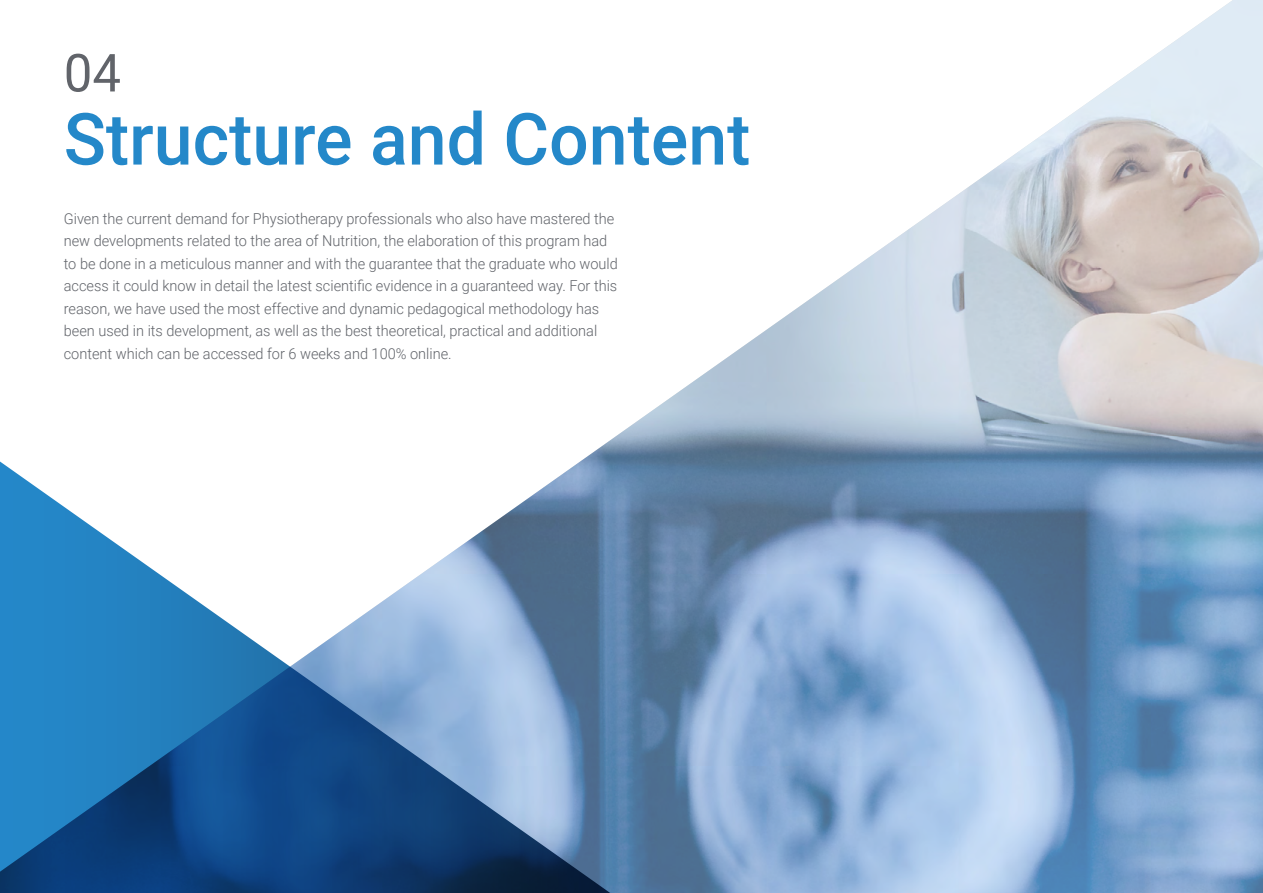
<style>
.page{position:relative;width:1263px;height:893px;background:#fff}
.page>*{position:absolute;margin:0;border:0;box-sizing:border-box;transform-origin:0 0}
.t1{font:500 72px "Roboto";color:#2488c9}
.t2{font:52.5px "Roboto";color:#61646a}
.t3{font:300 15px/22.5px "Roboto";color:#61646a}
</style>
<div class="page">
<img style="left:602px;top:0;width:661px;height:893px">
<svg style="left:0;top:446px;width:640px;height:447px"></svg>
<h2 class="t2" style="left:64px;top:36px;width:59px">04</h2>
<h1 class="t1" style="left:64px;top:89px;width:688px">Structure and Content</h1>
<p class="t3" style="left:64px;top:207px;width:556px">Given the current demand for Physiotherapy professionals who also have mastered the new developments related to the area of Nutrition, the elaboration of this program had to be done in a meticulous manner and with the guarantee that the graduate who would access it could know in detail the latest scientific evidence in a guaranteed way. For this reason, we have used the most effective and dynamic pedagogical methodology has been used in its development, as well as the best theoretical, practical and additional content which can be accessed for 6 weeks and 100% online.</p>
</div>
